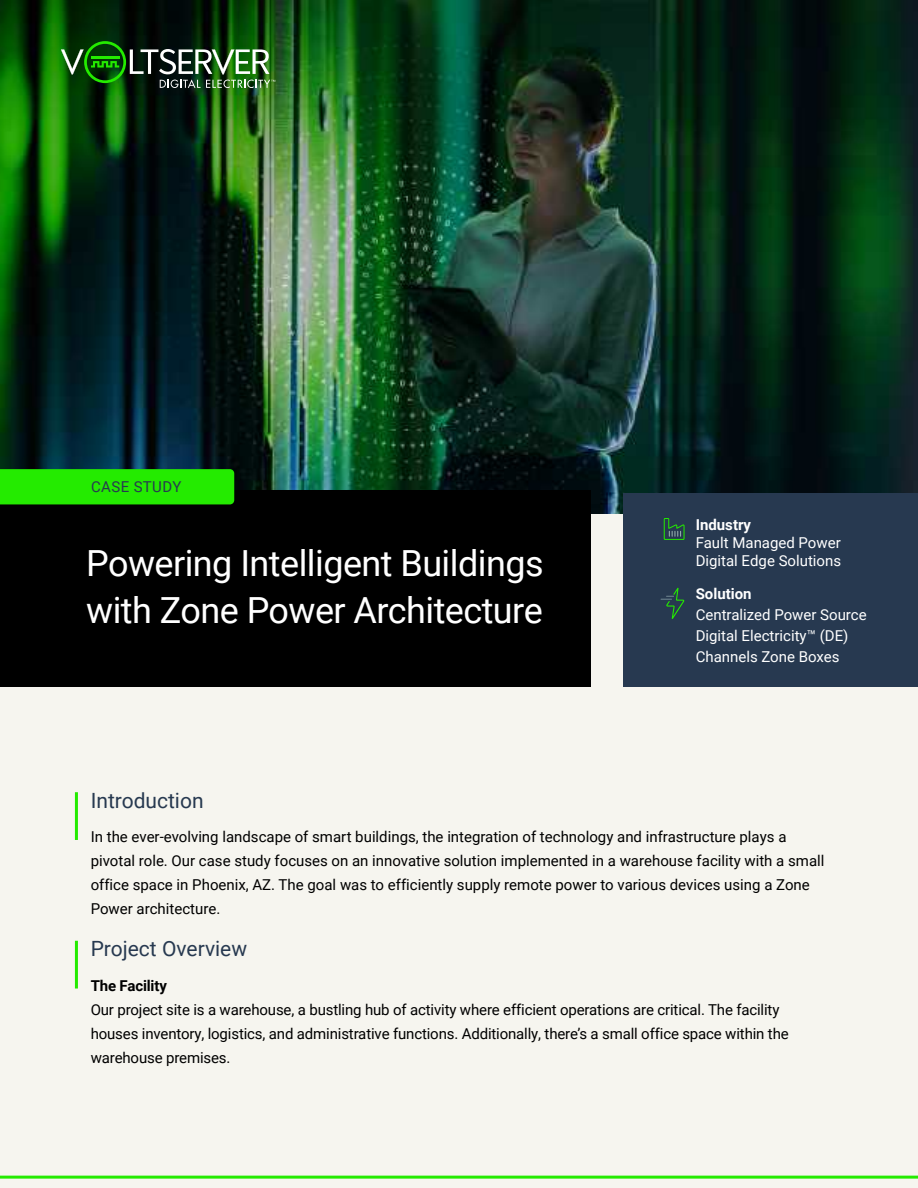
<style>
.page{position:relative;width:918px;height:1188px;background:#fff}
.page>*{position:absolute;margin:0;border:0;box-sizing:border-box;transform-origin:0 0}
.t1{font:36px/46.5px "Roboto";letter-spacing:-.015em;color:#fff}
.t2{font:21px "Roboto";color:#273950}
.t3{font:15px/24px "Roboto";color:#000}
.t4{font:15px/21px "Roboto";color:#fff}
.t5{font:700 15px "Roboto";color:#fff}
.t6{font:700 15px "Roboto";letter-spacing:-.01em;color:#000}
.t7{font:15px "Roboto";letter-spacing:.025em;color:#273950}
</style>
<div class="page">
<img style="left:0;top:0;width:918px;height:514px">
<div style="left:0;top:514px;width:918px;height:674px;background:#f6f5ef"></div>
<hr style="left:75px;top:792px;width:3px;height:48px;background:#24eb00">
<hr style="left:75px;top:941px;width:3px;height:48px;background:#24eb00">
<div style="left:0;top:490px;width:591px;height:197px;background:#000"></div>
<div style="left:623px;top:493px;width:295px;height:194px;background:#273950"></div>
<div style="left:0;top:469px;width:234px;height:35px;background:#24eb00"></div>
<img style="left:61px;top:41px;width:214px;height:47px">
<hr style="left:0;top:1176px;width:918px;height:3px;background:#24eb00">
<svg style="left:661px;top:588px;width:23px;height:31px"></svg>
<svg style="left:663px;top:518px;width:22px;height:22px"></svg>
<p class="t7" style="left:91px;top:476px;width:92px">CASE STUDY</p>
<h1 class="t1" style="left:86px;top:539px;width:459px">Powering Intelligent Buildings with Zone Power Architecture</h1>
<p class="t5" style="left:696px;top:514px;width:57px">Industry</p>
<p class="t4" style="left:696px;top:533px;width:147px;line-height:18px">Fault Managed Power<br>Digital Edge Solutions</p>
<p class="t5" style="left:696px;top:583px;width:57px">Solution</p>
<p class="t4" style="left:696px;top:603px;width:173px">Centralized Power Source<br>Digital Electricity™ (DE)<br>Channels Zone Boxes</p>
<h2 class="t2" style="left:91px;top:785px;width:114px">Introduction</h2>
<p class="t3" style="left:91px;top:824px;width:735px">In the ever-evolving landscape of smart buildings, the integration of technology and infrastructure plays a pivotal role. Our case study focuses on an innovative solution implemented in a warehouse facility with a small office space in Phoenix, AZ. The goal was to efficiently supply remote power to various devices using a Zone Power architecture.</p>
<h2 class="t2" style="left:91px;top:934px;width:158px">Project Overview</h2>
<p class="t6" style="left:91px;top:975px;width:78px">The Facility</p>
<p class="t3" style="left:91px;top:997px;width:700px">Our project site is a warehouse, a bustling hub of activity where efficient operations are critical. The facility houses inventory, logistics, and administrative functions. Additionally, there’s a small office space within the warehouse premises.</p>
</div>
